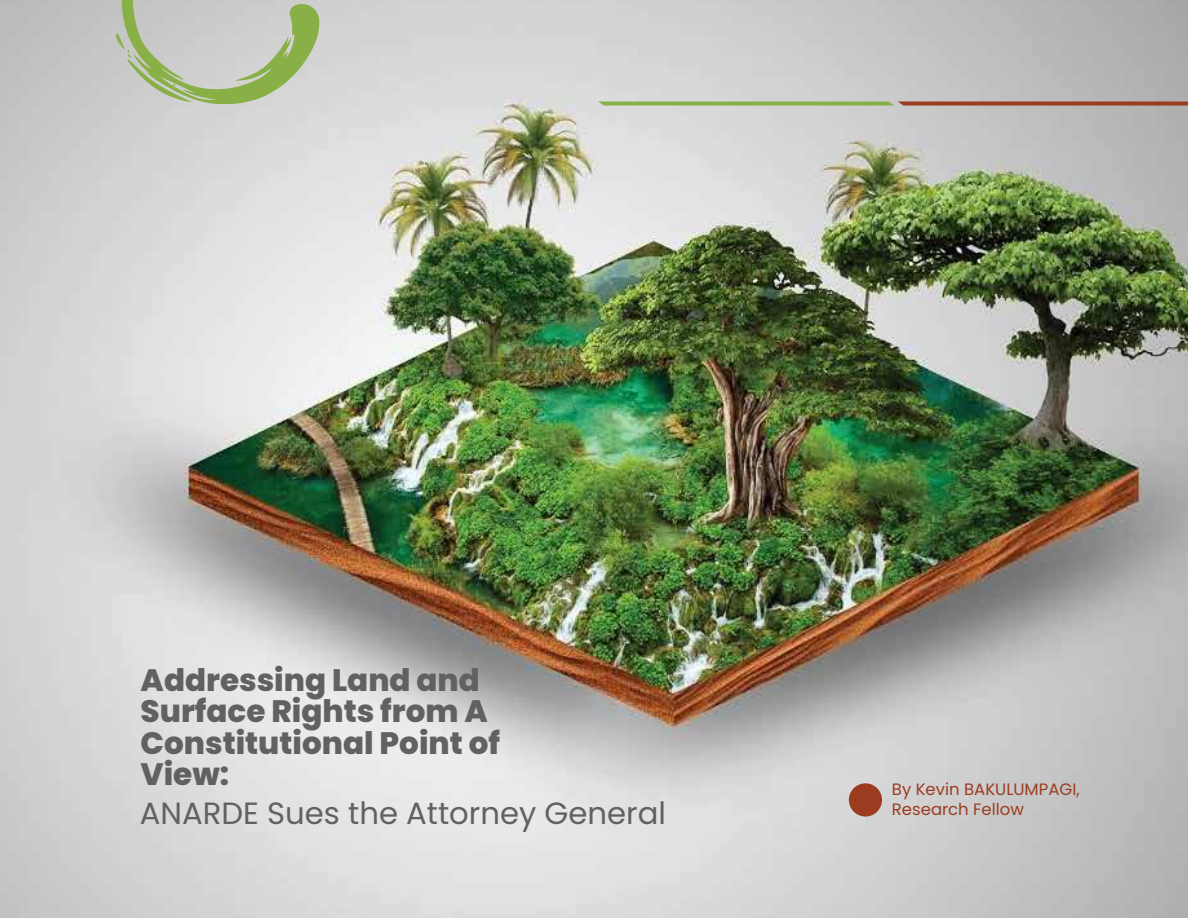
<style>
.page{position:relative;width:1188px;height:918px;background:#fff}
.page>*{position:absolute;margin:0;border:0;box-sizing:border-box;transform-origin:0 0}
.t1{font:800 31.05px/31.5px "Poppins";color:#606161}
.t2{font:30.75px "Poppins";color:#606161}
.t3{font:16.5px/19.8px "Poppins";color:#9b3c21}
</style>
<div class="page">
<img style="left:0;top:0;width:1188px;height:918px">
<svg style="left:598px;top:102px;width:590px;height:4px;background:#998249"></svg>
<svg style="left:116px;top:0;width:204px;height:103px;background:#bbc5ab"></svg>
<div style="left:849px;top:783px;width:33px;height:34px;background:#9b3c21;border-radius:50%"></div>
<p class="t1" style="left:141px;top:664px;width:361px">Addressing Land and<br>Surface Rights from A<br>Constitutional Point of<br>View:</p>
<p class="t2" style="left:140px;top:795px;width:528px">ANARDE Sues the Attorney General</p>
<p class="t3" style="left:892px;top:779px;width:189px">By Kevin BAKULUMPAGI,<br>Research Fellow</p>
</div>
